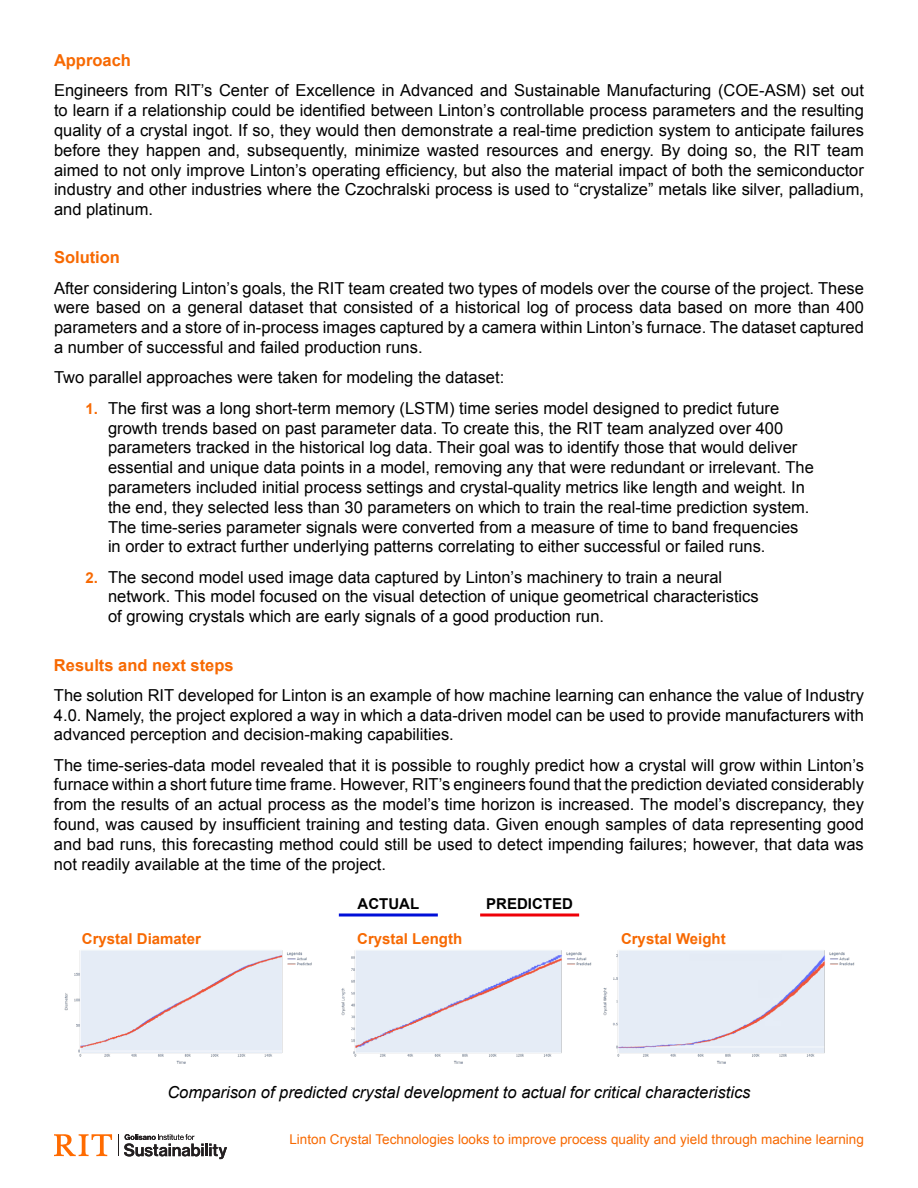
<style>
.page{position:relative;width:918px;height:1188px;background:#fff}
.page>*{position:absolute;margin:0;border:0;box-sizing:border-box;transform-origin:0 0}
.t1{font:16.5px/19.8px "Arial";color:#000;text-align:justify}
.t2{font:italic 16.5px "Arial";color:#000}
.t3{font:700 16.5px "Arial";color:#f76902}
.t4{font:700 15px "Arial";color:#f76902}
.t5{font:700 15px "Arial";color:#000}
.t6{font:13.5px "Arial";color:#f76902}
.s1{font-weight:700;font-size:15px;color:#f76902}
</style>
<div class="page">
<svg style="left:54px;top:1134px;width:58px;height:22px"></svg>
<svg style="left:118px;top:1134px;width:109px;height:25px"></svg>
<img style="left:64px;top:950px;width:248px;height:114px">
<img style="left:341px;top:950px;width:514px;height:114px">
<hr style="left:480px;top:914px;width:99px;height:3px;background:#ee0008">
<hr style="left:339px;top:914px;width:99px;height:3px;background:#000fd8">
<p class="t3" style="left:54px;top:49px;width:79px">Approach</p>
<p class="t1" style="left:54px;top:81px;width:812px">Engineers from RIT’s Center of Excellence in Advanced and Sustainable Manufacturing (COE-ASM) set out to learn if a relationship could be identified between Linton’s controllable process parameters and the resulting quality of a crystal ingot. If so, they would then demonstrate a real-time prediction system to anticipate failures before they happen and, subsequently, minimize wasted resources and energy. By doing so, the RIT team aimed to not only improve Linton’s operating efficiency, but also the material impact of both the semiconductor industry and other industries where the Czochralski process is used to “crystalize” metals like silver, palladium, and platinum.</p>
<p class="t3" style="left:54px;top:247px;width:67px">Solution</p>
<p class="t1" style="left:54px;top:278px;width:812px">After considering Linton’s goals, the RIT team created two types of models over the course of the project. These were based on a general dataset that consisted of a historical log of process data based on more than 400 parameters and a store of in-process images captured by a camera within Linton’s furnace. The dataset captured a number of successful and failed production runs.</p>
<p class="t1" style="left:54px;top:368px;width:452px">Two parallel approaches were taken for modeling the dataset:</p>
<p class="t1" style="left:108px;top:398px;width:707px;text-align:left;text-indent:-22px"><span class="s1">1.</span> The first was a long short-term memory (LSTM) time series model designed to predict future growth trends based on past parameter data. To create this, the RIT team analyzed over 400 parameters tracked in the historical log data. Their goal was to identify those that would deliver essential and unique data points in a model, removing any that were redundant or irrelevant. The parameters included initial process settings and crystal-quality metrics like length and weight. In the end, they selected less than 30 parameters on which to train the real-time prediction system.<br>The time-series parameter signals were converted from a measure of time to band frequencies in order to extract further underlying patterns correlating to either successful or failed runs.</p>
<p class="t1" style="left:108px;top:567px;width:652px;text-align:left;text-indent:-22px"><span class="s1">2.</span> The second model used image data captured by Linton’s machinery to train a neural network. This model focused on the visual detection of unique geometrical characteristics of growing crystals which are early signals of a good production run.</p>
<p class="t3" style="left:54px;top:654px;width:181px">Results and next steps</p>
<p class="t1" style="left:54px;top:685px;width:811px">The solution RIT developed for Linton is an example of how machine learning can enhance the value of Industry 4.0. Namely, the project explored a way in which a data-driven model can be used to provide manufacturers with advanced perception and decision-making capabilities.</p>
<p class="t1" style="left:54px;top:755px;width:812px">The time-series-data model revealed that it is possible to roughly predict how a crystal will grow within Linton’s furnace within a short future time frame. However, RIT’s engineers found that the prediction deviated considerably from the results of an actual process as the model’s time horizon is increased. The model’s discrepancy, they found, was caused by insufficient training and testing data. Given enough samples of data representing good and bad runs, this forecasting method could still be used to detect impending failures; however, that data was not readily available at the time of the project.</p>
<p class="t5" style="left:358px;top:894px;width:63px">ACTUAL</p>
<p class="t5" style="left:486px;top:894px;width:88px">PREDICTED</p>
<p class="t4" style="left:82px;top:929px;width:121px">Crystal Diamater</p>
<p class="t4" style="left:357px;top:929px;width:107px">Crystal Length</p>
<p class="t4" style="left:621px;top:929px;width:106px">Crystal Weight</p>
<p class="t2" style="left:167px;top:1082px;width:585px">Comparison of predicted crystal development to actual for critical characteristics</p>
<p class="t6" style="left:289px;top:1130px;width:576px">Linton Crystal Technologies looks to improve process quality and yield through machine learning</p>
</div>
